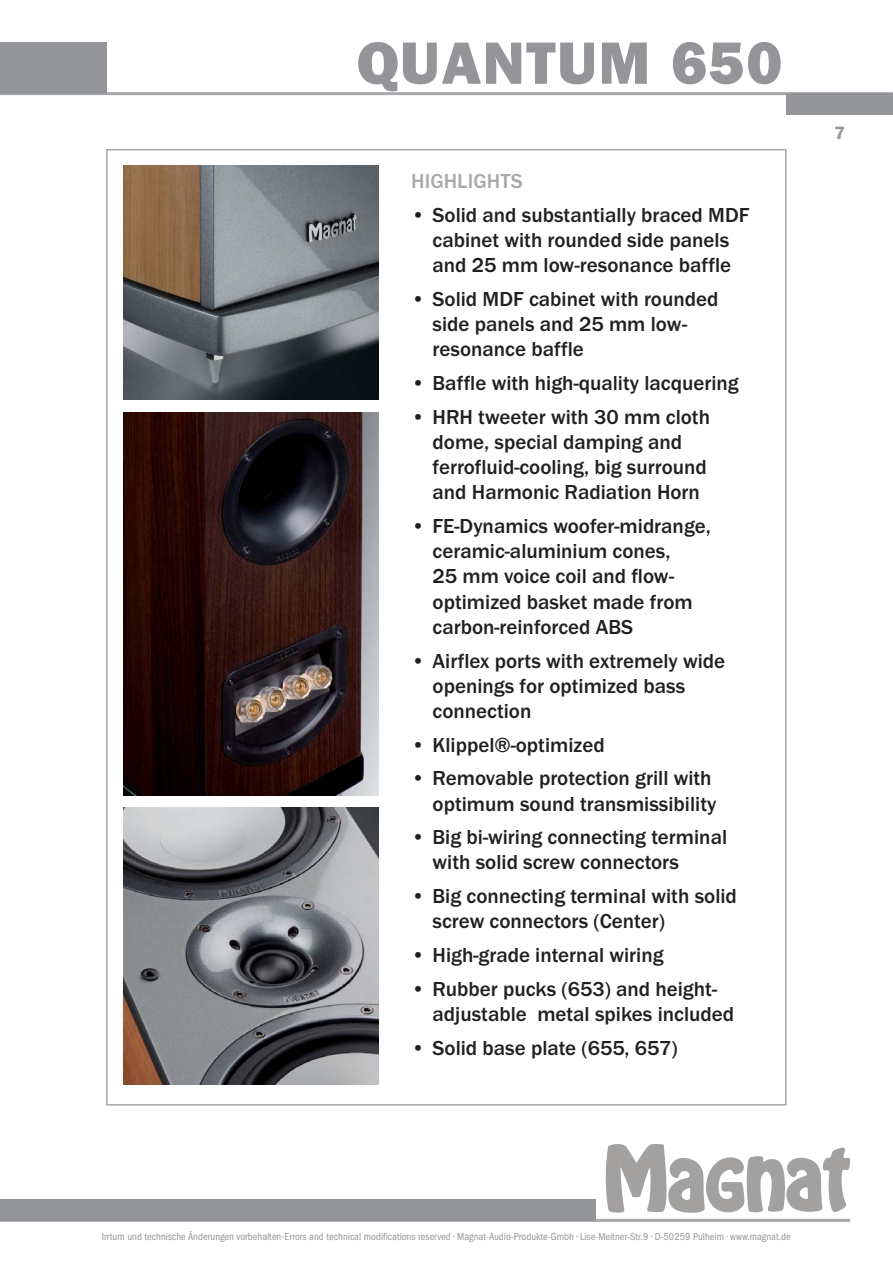
<style>
.page{position:relative;width:893px;height:1263px;background:#fff}
.page>*{position:absolute;margin:0;border:0;box-sizing:border-box;transform-origin:0 0}
.t1{font:60px "ITC Franklin Gothic Std Hvy";letter-spacing:.025em;color:#939598}
.t2{font:500 21px/25.2px "Franklin Gothic";color:#231f20}
.t3{font:500 21px "Franklin Gothic";color:#a7a9ac}
.t4{font:600 18px "ITC Franklin Gothic Std";color:#939598}
.t5{font:condensed 10.5px "ITC Franklin Gothic Std";color:#939598}
.s1{font-stretch:normal}
</style>
<div class="page">
<hr style="left:0;top:92px;width:892px;height:3px;background:#a7a9ac">
<svg style="left:605px;top:1144px;width:245px;height:69px"></svg>
<div style="left:0;top:43px;width:106px;height:51px;background:#939598"></div>
<div style="left:786px;top:94px;width:106px;height:21px;background:#939598"></div>
<hr style="left:0;top:1219px;width:850px;height:3px;background:#a7a9ac">
<div style="left:0;top:1199px;width:595px;height:21px;background:#939598"></div>
<img style="left:123px;top:166px;width:255px;height:234px">
<img style="left:123px;top:808px;width:255px;height:276px">
<img style="left:123px;top:413px;width:255px;height:382px">
<h1 class="t1" style="left:357px;top:28px;width:427px">QUANTUM 650</h1>
<p class="t3" style="left:411px;top:174px;width:113px">HIGHLIGHTS</p>
<p class="t2" style="left:411px;top:204px;width:340px;text-align:center">• Solid and substantially braced MDF cabinet with rounded side panels<br>and 25 mm low-resonance baffle</p>
<p class="t2" style="left:432px;top:288px;width:287px;text-indent:-21px">• Solid MDF cabinet with rounded side panels and 25 mm low&shy;resonance baffle</p>
<p class="t2" style="left:411px;top:372px;width:329px">• Baffle with high-quality lacquering</p>
<p class="t2" style="left:432px;top:406px;width:279px;text-indent:-21px">• HRH tweeter with 30 mm cloth dome, special damping and ferrofluid-cooling, big surround and Harmonic Radiation Horn</p>
<p class="t2" style="left:432px;top:515px;width:280px;text-indent:-21px">• FE-Dynamics woofer-midrange, ceramic-aluminium cones,<br>25 mm voice coil and flow&shy;optimized basket made from carbon-reinforced ABS</p>
<p class="t2" style="left:432px;top:650px;width:294px;text-indent:-21px">• Airflex ports with extremely wide openings for optimized bass connection</p>
<p class="t2" style="left:411px;top:734px;width:195px">• Klippel®-optimized</p>
<p class="t2" style="left:411px;top:768px;width:307px;text-align:right">• Removable protection grill with optimum sound transmissibility</p>
<p class="t2" style="left:432px;top:826px;width:296px;text-indent:-21px">• Big bi-wiring connecting terminal with solid screw connectors</p>
<p class="t2" style="left:432px;top:885px;width:306px;text-indent:-21px">• Big connecting terminal with solid screw connectors (Center)</p>
<p class="t2" style="left:411px;top:944px;width:254px">• High-grade internal wiring</p>
<p class="t2" style="left:432px;top:978px;width:303px;text-indent:-21px">• Rubber pucks (653) and height&shy;adjustable metal spikes included</p>
<p class="t2" style="left:411px;top:1037px;width:268px">• Solid base plate (655, 657)</p>
<p class="t4" style="left:834px;top:123px;width:12px">7</p>
<p class="t5" style="left:102px;top:1233px;width:690px">Irrtum und technische Änderungen vorbehalten<span class="s1">·</span>Errors and technical modifications reserved • Magnat-Audio-Produkte-Gmbh • Lise-Meitner-Str.9 • D-50259 Pulheim • www.magnat.de</p>
</div>
